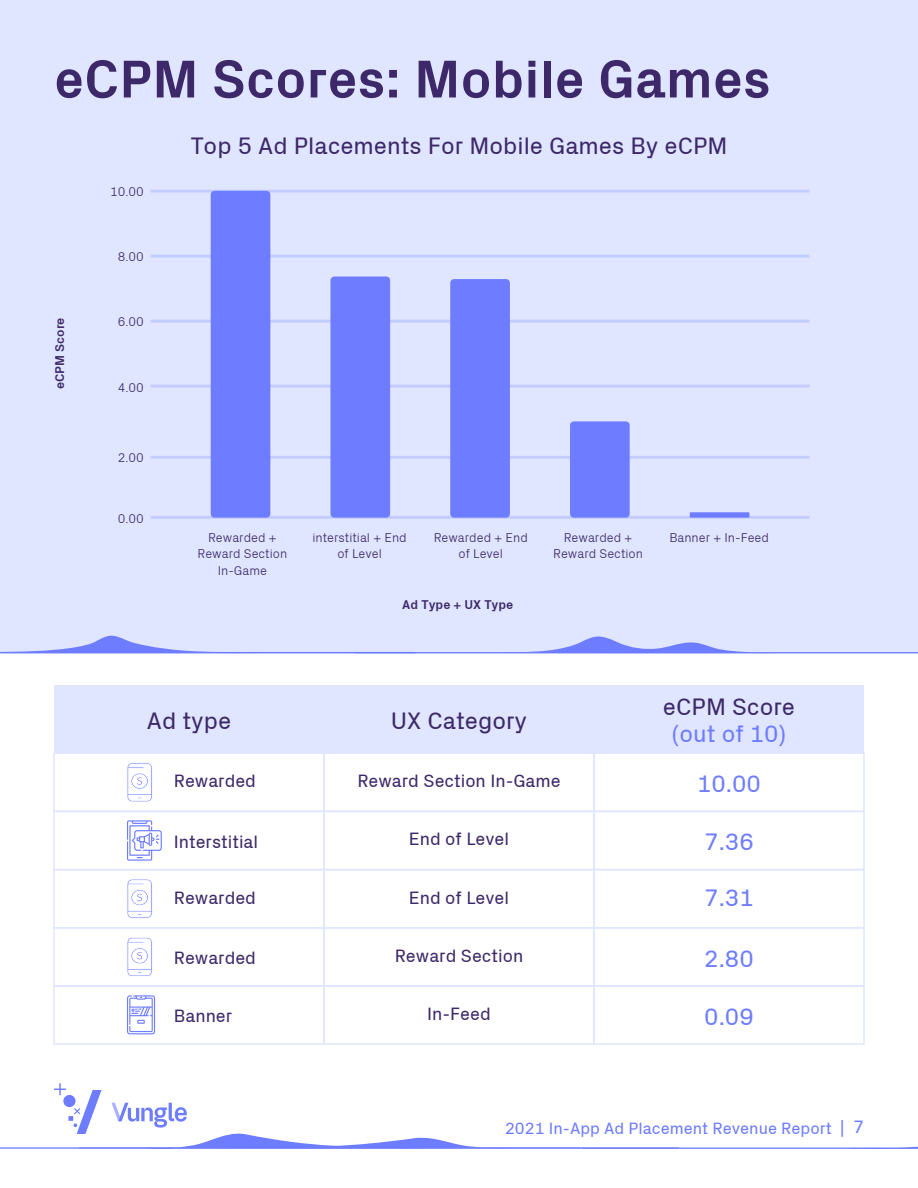
<style>
.page{position:relative;width:918px;height:1188px;background:#fff}
.page>*{position:absolute;margin:0;border:0;box-sizing:border-box;transform-origin:0 0}
.t1{font:700 54px "Px Grotesk";color:#3d2969}
.t2{font:24px "Px Grotesk";color:#3d2969}
.t3{font:24px/50.2px "Px Grotesk";color:#6e7dff;text-align:center}
.t4{font:18px "Px Grotesk";color:#3d2969}
.t5{font:16.5px "Px Grotesk";color:#6e7dff}
.t6{font:300 12.9px/16.6px "Px Grotesk";color:#3d2969;text-align:center}
.t7{font:700 12.9px "Px Grotesk";color:#3d2969}
.s1{font-size:18px}
</style>
<div class="page">
<svg style="left:0;top:1083px;width:918px;height:66px"></svg>
<div style="left:0;top:0;width:918px;height:653px;background:#e0e6ff"></div>
<hr style="left:151px;top:190px;width:659px;height:3px;background:#c2ccff">
<hr style="left:151px;top:255px;width:659px;height:3px;background:#c2ccff">
<hr style="left:151px;top:320px;width:659px;height:3px;background:#c2ccff">
<hr style="left:151px;top:385px;width:659px;height:3px;background:#c2ccff">
<hr style="left:151px;top:456px;width:659px;height:3px;background:#c2ccff">
<hr style="left:151px;top:516px;width:659px;height:3px;background:#c2ccff">
<div style="left:211px;top:191px;width:59px;height:327px;background:#6e7dff;border-radius:4px"></div>
<div style="left:330px;top:277px;width:60px;height:241px;background:#6e7dff;border-radius:4px"></div>
<div style="left:450px;top:279px;width:60px;height:239px;background:#6e7dff;border-radius:4px"></div>
<div style="left:570px;top:421px;width:60px;height:97px;background:#6e7dff;border-radius:4px"></div>
<div style="left:690px;top:512px;width:59px;height:6px;background:#6e7dff"></div>
<svg style="left:0;top:635px;width:918px;height:18px"></svg>
<div style="left:324px;top:685px;width:270px;height:68px;background:#e0e6ff"></div>
<div style="left:323px;top:752px;width:272px;height:60px;border:2px solid #e0e6ff"></div>
<div style="left:323px;top:811px;width:272px;height:59px;border:2px solid #e0e6ff"></div>
<div style="left:323px;top:869px;width:272px;height:60px;border:2px solid #e0e6ff"></div>
<div style="left:323px;top:927px;width:272px;height:60px;border:2px solid #e0e6ff"></div>
<div style="left:323px;top:985px;width:272px;height:60px;border:2px solid #e0e6ff"></div>
<div style="left:594px;top:685px;width:270px;height:68px;background:#e0e6ff"></div>
<div style="left:593px;top:752px;width:272px;height:60px;border:2px solid #e0e6ff"></div>
<div style="left:593px;top:811px;width:272px;height:59px;border:2px solid #e0e6ff"></div>
<div style="left:593px;top:869px;width:272px;height:60px;border:2px solid #e0e6ff"></div>
<div style="left:593px;top:927px;width:272px;height:60px;border:2px solid #e0e6ff"></div>
<div style="left:593px;top:985px;width:272px;height:60px;border:2px solid #e0e6ff"></div>
<div style="left:54px;top:685px;width:270px;height:68px;background:#e0e6ff"></div>
<div style="left:53px;top:752px;width:272px;height:60px;border:2px solid #e0e6ff"></div>
<div style="left:53px;top:811px;width:272px;height:59px;border:2px solid #e0e6ff"></div>
<div style="left:53px;top:869px;width:272px;height:60px;border:2px solid #e0e6ff"></div>
<div style="left:53px;top:927px;width:272px;height:60px;border:2px solid #e0e6ff"></div>
<div style="left:53px;top:985px;width:272px;height:60px;border:2px solid #e0e6ff"></div>
<svg style="left:127px;top:820px;width:35px;height:41px"></svg>
<svg style="left:127px;top:995px;width:28px;height:39px"></svg>
<svg style="left:127px;top:763px;width:25px;height:39px"></svg>
<svg style="left:127px;top:879px;width:25px;height:39px"></svg>
<svg style="left:127px;top:937px;width:25px;height:39px"></svg>
<h1 class="t1" style="left:54px;top:47px;width:718px">eCPM Scores: Mobile Games</h1>
<p class="t7" style="left:52px;top:389px;width:74px;rotate:-90deg">eCPM Score</p>
<p class="t6" style="left:110px;top:182px;width:35px">10.00</p>
<p class="t6" style="left:118px;top:248px;width:28px">8.00</p>
<p class="t6" style="left:118px;top:313px;width:28px">6.00</p>
<p class="t6" style="left:118px;top:379px;width:28px">4.00</p>
<p class="t6" style="left:118px;top:449px;width:28px">2.00</p>
<p class="t6" style="left:118px;top:510px;width:28px">0.00</p>
<h2 class="t2" style="left:191px;top:132px;width:538px">Top 5 Ad Placements For Mobile Games By eCPM</h2>
<p class="t6" style="left:197px;top:529px;width:91px">Rewarded +<br>Reward Section<br>In-Game</p>
<p class="t6" style="left:313px;top:529px;width:96px">interstitial + End of Level</p>
<p class="t6" style="left:434px;top:529px;width:96px">Rewarded + End of Level</p>
<p class="t6" style="left:553px;top:529px;width:91px">Rewarded +<br>Reward Section</p>
<p class="t6" style="left:669px;top:529px;width:101px">Banner + In-Feed</p>
<p class="t7" style="left:402px;top:597px;width:113px">Ad Type + UX Type</p>
<h2 class="t2" style="left:147px;top:707px;width:86px">Ad type</h2>
<h2 class="t2" style="left:391px;top:707px;width:138px">UX Category</h2>
<h3 class="t4" style="left:174px;top:771px;width:84px">Rewarded</h3>
<h3 class="t4" style="left:357px;top:771px;width:205px">Reward Section In-Game</h3>
<h3 class="t4" style="left:174px;top:831px;width:86px">Interstitial</h3>
<h3 class="t4" style="left:409px;top:829px;width:102px">End of Level</h3>
<h3 class="t4" style="left:174px;top:887px;width:84px">Rewarded</h3>
<h3 class="t4" style="left:409px;top:887px;width:102px">End of Level</h3>
<h3 class="t4" style="left:174px;top:947px;width:84px">Rewarded</h3>
<h3 class="t4" style="left:395px;top:945px;width:130px">Reward Section</h3>
<h3 class="t4" style="left:174px;top:1006px;width:60px">Banner</h3>
<h3 class="t4" style="left:427px;top:1003px;width:65px">In-Feed</h3>
<h2 class="t2" style="left:663px;top:693px;width:134px">eCPM Score</h2>
<h2 class="t3" style="left:672px;top:708px;width:116px">(out of 10)<br>10.00</h2>
<h2 class="t3" style="left:704px;top:816px;width:51px">7.36</h2>
<h2 class="t3" style="left:704px;top:872px;width:51px">7.31</h2>
<h2 class="t3" style="left:704px;top:933px;width:51px">2.80</h2>
<h2 class="t3" style="left:704px;top:991px;width:51px">0.09</h2>
<p class="t5" style="left:505px;top:1118px;width:360px">2021 In-App Ad Placement Revenue Report | <span class="s1">7</span></p>
</div>
